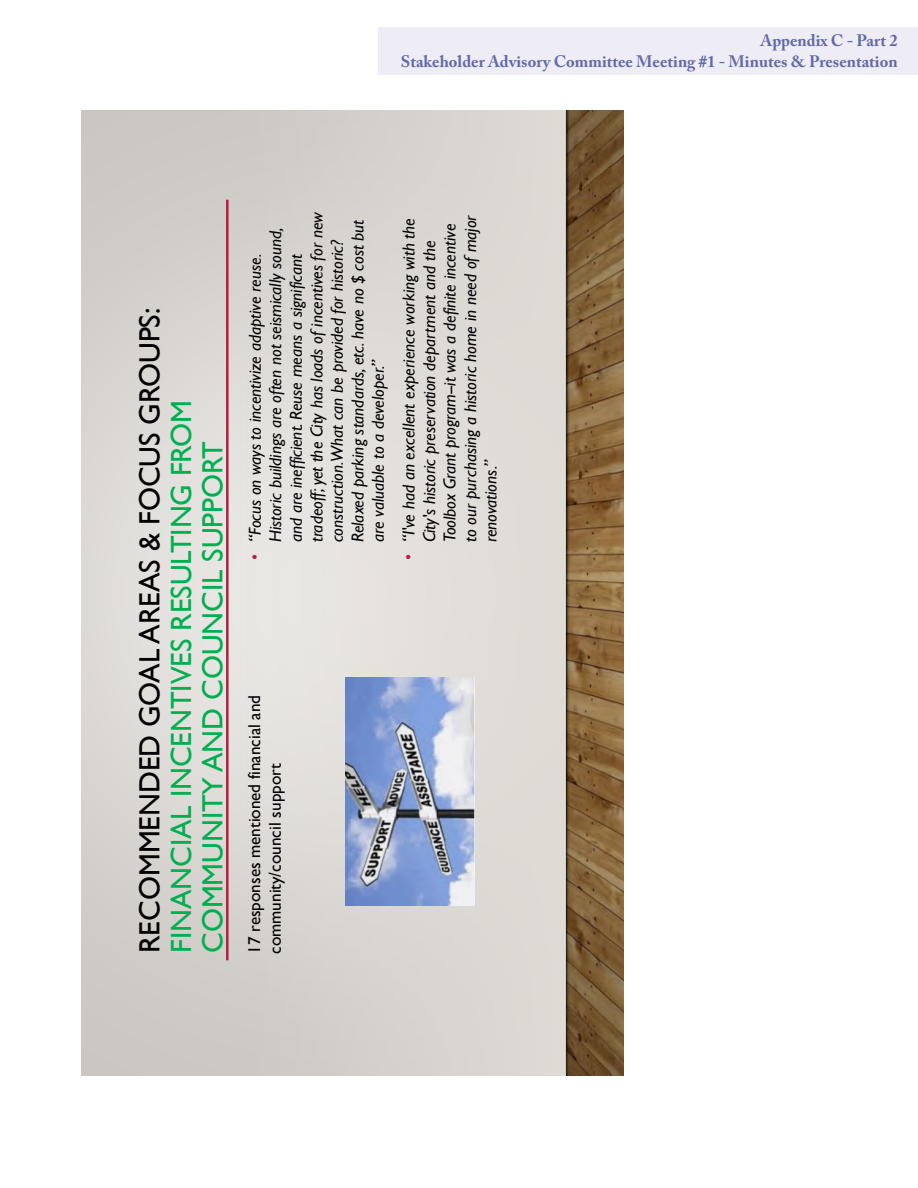
<style>
.page{position:relative;width:918px;height:1188px;background:#fff}
.page>*{position:absolute;margin:0;border:0;box-sizing:border-box;transform-origin:0 0}
.t1{font:29.25px/31.5px "Gill Sans";color:#00b050}
.t2{font:italic 17.1px/20.5px "Gill Sans";color:#000}
.t3{font:17.1px/20.5px "Gill Sans";color:#000}
.t4{font:700 16.5px/21px "Adobe Caslon Pro";color:#6269a7;text-align:right}
.s1{color:#000}
.s2{font-family:"Arial";font-style:normal;color:#b71e42}
</style>
<div class="page">
<svg style="left:81px;top:110px;width:160px;height:966px;background:#d7d4d0"></svg>
<svg style="left:241px;top:110px;width:325px;height:966px;background:#ddd9d4"></svg>
<img style="left:567px;top:110px;width:57px;height:966px">
<hr style="left:566px;top:110px;width:1px;height:966px;background:#000001;opacity:.2">
<hr style="left:226px;top:200px;width:3px;height:760px;background:#b71e42">
<img style="left:346px;top:677px;width:128px;height:228px">
<div style="left:378px;top:27px;width:540px;height:47px;background:#eeedf5"></div>
<p class="t4" style="left:401px;top:30px;width:499px">Appendix C - Part 2<br>Stakeholder Advisory Committee Meeting #1 - Minutes &amp; Presentation</p>
<p class="t1" style="left:135px;top:953px;width:647px;rotate:-90deg"><span class="s1">RECOMMENDED GOAL AREAS &amp; FOCUS GROUPS:<br></span>FINANCIAL INCENTIVES RESULTING FROM<br>COMMUNITY AND COUNCIL SUPPORT</p>
<p class="t2" style="left:245px;top:542px;width:332px;text-indent:-18px;rotate:-90deg"><span class="s2">•</span> “Focus on ways to incentivize adaptive reuse.<br>Historic buildings are often not seismically sound, and are inefficient. Reuse means a significant tradeoff; yet the City has loads of incentives for new construction.What can be provided for historic?<br>Relaxed parking standards, etc. have no $ cost but are valuable to a developer.”</p>
<p class="t2" style="left:399px;top:542px;width:329px;text-indent:-18px;rotate:-90deg"><span class="s2">•</span> “I've had an excellent experience working with the City's historic preservation department and the Toolbox Grant program--it was a definite incentive to our purchasing a historic home in need of major renovations.”</p>
<p class="t3" style="left:245px;top:954px;width:260px;rotate:-90deg">17 responses mentioned financial and community/council support</p>
</div>
